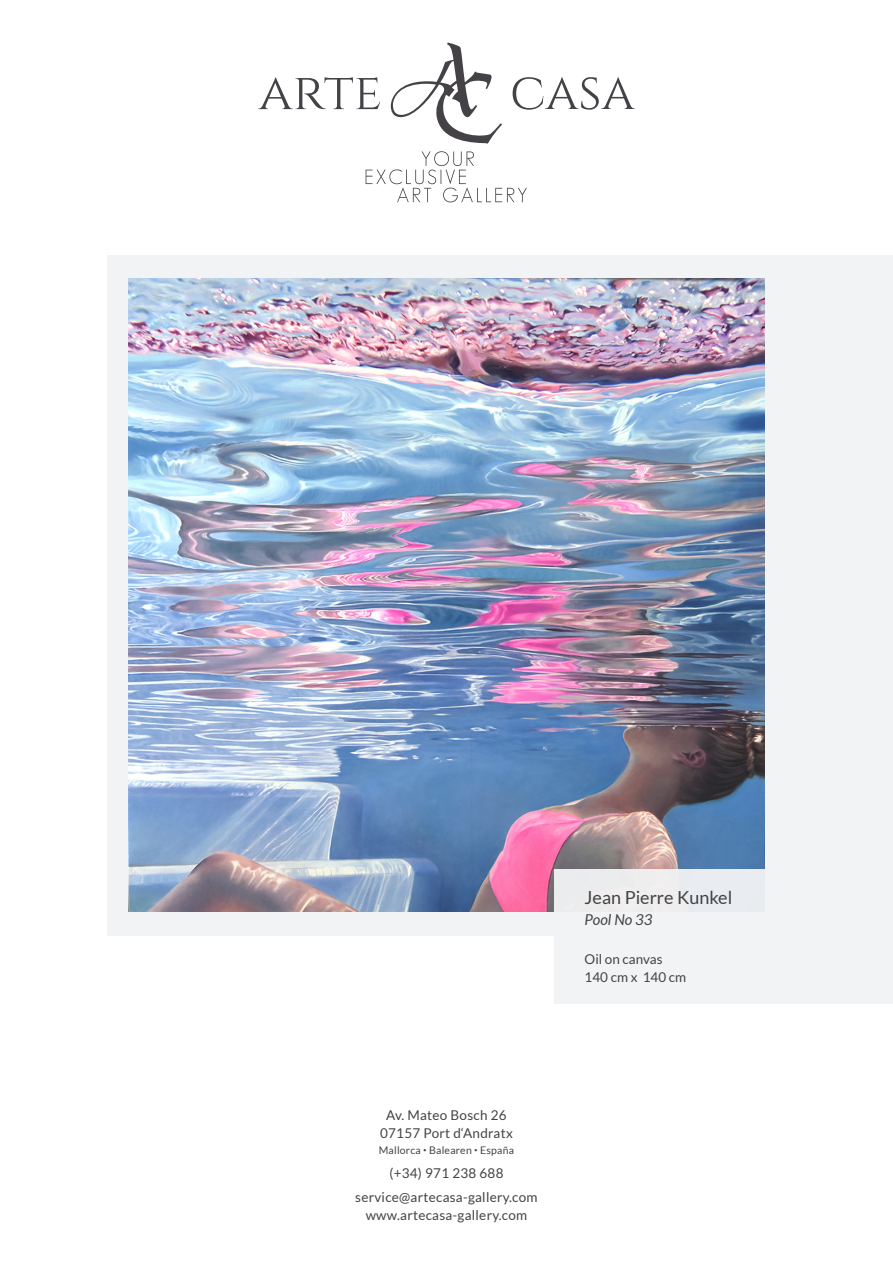
<style>
.page{position:relative;width:893px;height:1263px;background:#fff}
.page>*{position:absolute;margin:0;border:0;box-sizing:border-box;transform-origin:0 0}
.t1{font:18px "Lato";color:#444246}
.t2{font:italic 15px "Lato";color:#444246}
.t3{font:13.5px/18px "Lato";letter-spacing:.02em;color:#444246;text-align:center}
.t4{font:13.5px/18px "Lato";color:#444246}
.t5{font:10.5px "Lato";letter-spacing:.02em;color:#444246}
</style>
<div class="page">
<svg style="left:513px;top:77px;width:122px;height:33px"></svg>
<svg style="left:258px;top:77px;width:122px;height:32px"></svg>
<svg style="left:391px;top:43px;width:111px;height:101px"></svg>
<svg style="left:366px;top:151px;width:161px;height:51px"></svg>
<div style="left:107px;top:255px;width:786px;height:680px;background:#f2f3f4"></div>
<img style="left:129px;top:279px;width:635px;height:633px">
<div style="left:555px;top:869px;width:338px;height:135px;background:#f2f3f4"></div>
<h1 class="t1" style="left:585px;top:889px;width:149px">Jean Pierre Kunkel</h1>
<p class="t2" style="left:585px;top:912px;width:70px">Pool No 33</p>
<p class="t4" style="left:585px;top:950px;width:103px">Oil on canvas<br>140 cm x 140 cm</p>
<p class="t3" style="left:380px;top:1107px;width:134px">Av. Mateo Bosch 26<br>07157 Port d‘Andratx</p>
<p class="t5" style="left:379px;top:1145px;width:137px">Mallorca <sup>•</sup> Balearen <sup>•</sup> España</p>
<p class="t3" style="left:355px;top:1161px;width:184px;line-height:24px">(+34) 971 238 688 service@artecasa-gallery.com</p>
<p class="t3" style="left:366px;top:1206px;width:163px">www.artecasa-gallery.com</p>
</div>
